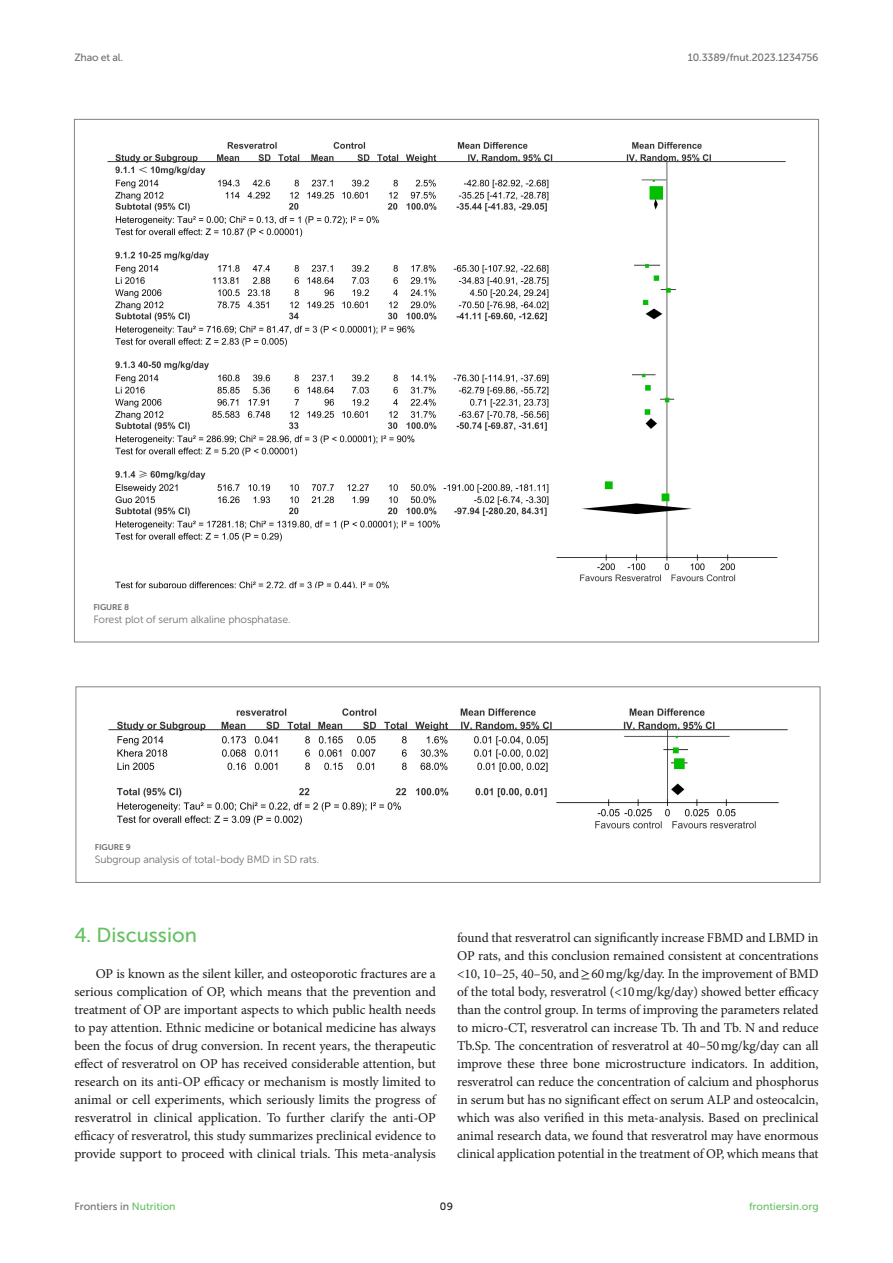
<style>
.page{position:relative;width:893px;height:1263px;background:#fff}
.page>*{position:absolute;margin:0;border:0;box-sizing:border-box;transform-origin:0 0}
.HEAD_1{font:20.25px "Museo Sans 500";color:#65c161}
.TEXT_FLUSH{font:13.5px/18px "Minion Pro";letter-spacing:-.005em;color:#1b1c1b;text-align:justify}
.FIG_LEG{font:10.5px "Museo Sans 300";letter-spacing:-.01em;color:#706f70}
.t1{font:10.5px "Museo Sans 500";letter-spacing:-.015em;color:#706f70}
.t2{font:10.5px "Museo Sans 500";color:#65c161}
.t3{font:10.5px "Museo Sans 500";color:#1b1c1b}
.FIG_HD{font:8.25px "Museo Sans 700";letter-spacing:-.01em;color:#706f70}
.s1{font-family:"STIX General"}
.s2{color:#65c161}
</style>
<div class="page">
<img style="left:107px;top:142px;width:679px;height:447px">
<img style="left:108px;top:708px;width:680px;height:121px">
<div style="left:76px;top:687px;width:744px;height:196px;border:1px solid #808285"></div>
<p class="t1" style="left:74px;top:51px;width:50px">Zhao et al.</p>
<p class="t1" style="left:688px;top:51px;width:132px">10.3389/fnut.2023.1234756</p>
<p class="FIG_HD" style="left:93px;top:602px;width:37px">FIGURE 8</p>
<p class="FIG_LEG" style="left:93px;top:614px;width:199px">Forest plot of serum alkaline phosphatase.</p>
<p class="FIG_HD" style="left:95px;top:842px;width:37px">FIGURE 9</p>
<p class="FIG_LEG" style="left:95px;top:854px;width:226px">Subgroup analysis of total-body BMD in SD rats.</p>
<p class="HEAD_1" style="left:74px;top:924px;width:124px">4. Discussion</p>
<p class="TEXT_FLUSH" style="left:74px;top:965px;width:363px;text-indent:21px">OP is known as the silent killer, and osteoporotic fractures are a serious complication of OP, which means that the prevention and treatment of OP are important aspects to which public health needs to pay attention. Ethnic medicine or botanical medicine has always been the focus of drug conversion. In recent years, the therapeutic effect of resveratrol on OP has received considerable attention, but research on its anti-OP efficacy or mechanism is mostly limited to animal or cell experiments, which seriously limits the progress of resveratrol in clinical application. To further clarify the anti-OP efficacy of resveratrol, this study summarizes preclinical evidence to provide support to proceed with clinical trials. This meta-analysis</p>
<p class="TEXT_FLUSH" style="left:457px;top:929px;width:363px">found that resveratrol can significantly increase FBMD and LBMD in OP rats, and this conclusion remained consistent at concentrations &lt;10, 10–25, 40–50, and<span class="s1">≥</span>60mg/kg/day. In the improvement of BMD of the total body, resveratrol (&lt;10mg/kg/day) showed better efficacy than the control group. In terms of improving the parameters related to micro-CT, resveratrol can increase Tb. Th and Tb. N and reduce Tb.Sp. The concentration of resveratrol at 40–50mg/kg/day can all improve these three bone microstructure indicators. In addition, resveratrol can reduce the concentration of calcium and phosphorus in serum but has no significant effect on serum ALP and osteocalcin, which was also verified in this meta-analysis. Based on preclinical animal research data, we found that resveratrol may have enormous clinical application potential in the treatment of OP, which means that</p>
<p class="t1" style="left:74px;top:1200px;width:103px">Frontiers in <span class="s2">Nutrition</span></p>
<p class="t3" style="left:440px;top:1200px;width:15px">09</p>
<p class="t2" style="left:749px;top:1200px;width:71px">frontiersin.org</p>
</div>
